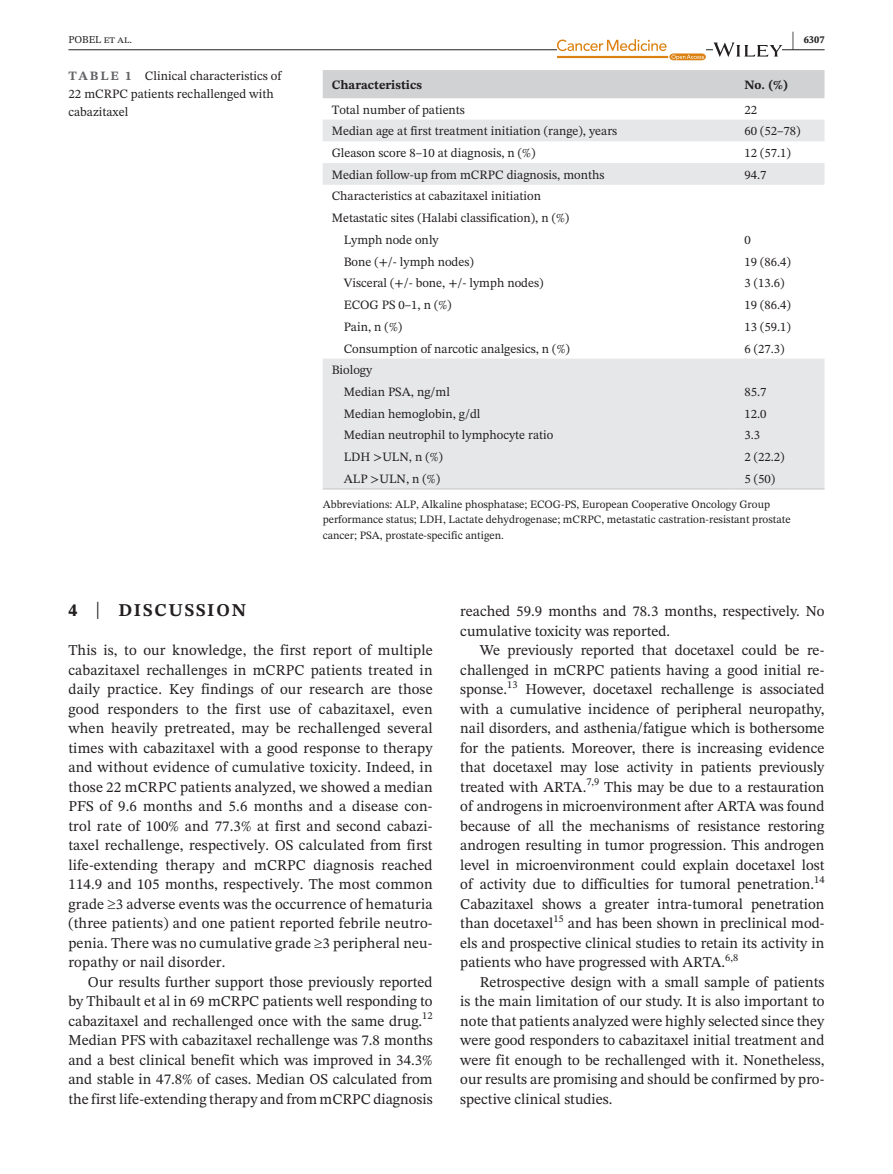
<style>
.page{position:relative;width:893px;height:1174px;background:#fff}
.page>*{position:absolute;margin:0;border:0;box-sizing:border-box;transform-origin:0 0}
.t1{font:700 21px "STIX Two Text";color:#231f20;scale:.42 1}
.t2{font:700 18px "STIX Two Text";letter-spacing:.1em;color:#231f20}
.t3{font:15px/19.5px "STIX Two Text";color:#231f20;text-align:justify}
.t4{font:12.75px/18px "STIX Two Text";color:#231f20}
.t5{font:700 12.75px "STIX Two Text";color:#231f20}
.t6{font:11.25px/15.8px "STIX Two Text";color:#231f20}
.t7{font:10.5px "STIX Two Text";color:#231f20}
.t8{font:700 10.5px "STIX Two Text";color:#231f20}
.s1{font-weight:700;color:#636366}
.s2{font-weight:400;font-size:23.7px}
</style>
<div class="page">
<hr style="left:68px;top:49px;width:756px;height:1px;background:#231f20">
<svg style="left:557px;top:39px;width:149px;height:21px"></svg>
<svg style="left:713px;top:43px;width:69px;height:14px"></svg>
<div style="left:323px;top:70px;width:501px;height:28px;background:#d1d2d4"></div>
<svg style="left:323px;top:120px;width:501px;height:368px"></svg>
<hr style="left:323px;top:488px;width:412px;height:1px;background:#d1d2d4">
<hr style="left:735px;top:488px;width:89px;height:1px;background:#d1d2d4">
<h1 class="t1" style="left:792px;top:24px;width:8px">|</h1>
<p class="t7" style="left:68px;top:32px;width:65px">POBEL et al.</p>
<p class="t8" style="left:804px;top:32px;width:22px">6307</p>
<p class="t4" style="left:68px;top:66px;width:214px"><span class="s1">TABLE 1</span> Clinical characteristics of<br>22 mCRPC patients rechallenged with cabazitaxel</p>
<p class="t5" style="left:332px;top:76px;width:92px">Characteristics</p>
<p class="t5" style="left:744px;top:76px;width:45px">No. (%)</p>
<p class="t4" style="left:332px;top:100px;width:135px">Total number of patients</p>
<p class="t4" style="left:744px;top:100px;width:14px">22</p>
<p class="t4" style="left:332px;top:122px;width:287px">Median age at first treatment initiation (range), years</p>
<p class="t4" style="left:744px;top:122px;width:57px">60 (52–78)</p>
<p class="t4" style="left:332px;top:144px;width:205px">Gleason score 8–10 at diagnosis, n (%)</p>
<p class="t4" style="left:744px;top:144px;width:48px">12 (57.1)</p>
<p class="t4" style="left:332px;top:165px;width:274px">Median follow-up from mCRPC diagnosis, months</p>
<p class="t4" style="left:744px;top:165px;width:24px">94.7</p>
<p class="t4" style="left:332px;top:187px;width:211px">Characteristics at cabazitaxel initiation</p>
<p class="t4" style="left:332px;top:209px;width:239px">Metastatic sites (Halabi classification), n (%)</p>
<p class="t4" style="left:344px;top:231px;width:97px">Lymph node only</p>
<p class="t4" style="left:744px;top:231px;width:8px">0</p>
<p class="t4" style="left:344px;top:252px;width:132px">Bone (+/- lymph nodes)</p>
<p class="t4" style="left:744px;top:252px;width:48px">19 (86.4)</p>
<p class="t4" style="left:344px;top:274px;width:201px">Visceral (+/- bone, +/- lymph nodes)</p>
<p class="t4" style="left:744px;top:274px;width:42px">3 (13.6)</p>
<p class="t4" style="left:344px;top:296px;width:109px">ECOG PS 0–1, n (%)</p>
<p class="t4" style="left:744px;top:296px;width:48px">19 (86.4)</p>
<p class="t4" style="left:344px;top:317px;width:60px">Pain, n (%)</p>
<p class="t4" style="left:744px;top:317px;width:48px">13 (59.1)</p>
<p class="t4" style="left:344px;top:339px;width:228px">Consumption of narcotic analgesics, n (%)</p>
<p class="t4" style="left:744px;top:339px;width:42px">6 (27.3)</p>
<p class="t4" style="left:344px;top:359px;width:108px;line-height:21.8px;text-indent:-12px">Biology<br>Median PSA, ng/ml</p>
<p class="t4" style="left:744px;top:383px;width:24px">85.7</p>
<p class="t4" style="left:344px;top:404px;width:138px">Median hemoglobin, g/dl</p>
<p class="t4" style="left:744px;top:404px;width:24px">12.0</p>
<p class="t4" style="left:344px;top:426px;width:211px">Median neutrophil to lymphocyte ratio</p>
<p class="t4" style="left:744px;top:426px;width:17px">3.3</p>
<p class="t4" style="left:344px;top:448px;width:101px">LDH &gt;ULN, n (%)</p>
<p class="t4" style="left:744px;top:448px;width:42px">2 (22.2)</p>
<p class="t4" style="left:344px;top:469px;width:98px">ALP &gt;ULN, n (%)</p>
<p class="t4" style="left:744px;top:469px;width:32px">5 (50)</p>
<p class="t6" style="left:323px;top:496px;width:469px">Abbreviations: ALP, Alkaline phosphatase; ECOG-PS, European Cooperative Oncology Group performance status; LDH, Lactate dehydrogenase; mCRPC, metastatic castration-resistant prostate cancer; PSA, prostate-specific antigen.</p>
<p class="t2" style="left:68px;top:597px;width:179px">4 <span class="s2">|</span> DISCUSSION</p>
<p class="t3" style="left:68px;top:640px;width:366px">This is, to our knowledge, the first report of multiple cabazitaxel rechallenges in mCRPC patients treated in daily practice. Key findings of our research are those good responders to the first use of cabazitaxel, even when heavily pretreated, may be rechallenged several times with cabazitaxel with a good response to therapy and without evidence of cumulative toxicity. Indeed, in those 22 mCRPC patients analyzed, we showed a median PFS of 9.6 months and 5.6 months and a disease con&shy;trol rate of 100% and 77.3% at first and second cabazi&shy;taxel rechallenge, respectively. OS calculated from first life-extending therapy and mCRPC diagnosis reached 114.9 and 105 months, respectively. The most common grade ≥3 adverse events was the occurrence of hematuria (three patients) and one patient reported febrile neutro&shy;penia. There was no cumulative grade ≥3 peripheral neu&shy;ropathy or nail disorder.</p>
<p class="t3" style="left:68px;top:972px;width:366px;text-indent:20px">Our results further support those previously reported by Thibault et al in 69 mCRPC patients well responding to cabazitaxel and rechallenged once with the same drug.<sup>12<br></sup>Median PFS with cabazitaxel rechallenge was 7.8 months and a best clinical benefit which was improved in 34.3% and stable in 47.8% of cases. Median OS calculated from the first life-extending therapy and from mCRPC diagnosis</p>
<p class="t3" style="left:460px;top:601px;width:366px">reached 59.9 months and 78.3 months, respectively. No cumulative toxicity was reported.</p>
<p class="t3" style="left:460px;top:640px;width:366px;text-indent:20px">We previously reported that docetaxel could be re&shy;challenged in mCRPC patients having a good initial re&shy;sponse.<sup>13</sup></p>
<p class="t3" style="left:460px;top:679px;width:366px;text-indent:65px">However, docetaxel rechallenge is associated with a cumulative incidence of peripheral neuropathy, nail disorders, and asthenia/fatigue which is bothersome for the patients. Moreover, there is increasing evidence that docetaxel may lose activity in patients previously treated with ARTA.</p>
<p class="t7" style="left:586px;top:774px;width:15px">7,9</p>
<p class="t3" style="left:460px;top:777px;width:366px;text-indent:144px">This may be due to a restauration of androgens in microenvironment after ARTA was found because of all the mechanisms of resistance restoring androgen resulting in tumor progression. This androgen level in microenvironment could explain docetaxel lost of activity due to difficulties for tumoral penetration.</p>
<p class="t7" style="left:814px;top:871px;width:12px">14</p>
<p class="t3" style="left:460px;top:894px;width:366px">Cabazitaxel shows a greater intra-tumoral penetration than docetaxel</p>
<p class="t7" style="left:553px;top:910px;width:12px">15</p>
<p class="t3" style="left:460px;top:913px;width:366px;text-indent:108px">and has been shown in preclinical mod&shy;els and prospective clinical studies to retain its activity in patients who have progressed with ARTA.</p>
<p class="t7" style="left:725px;top:949px;width:15px">6,8</p>
<p class="t3" style="left:460px;top:972px;width:366px;text-indent:20px">Retrospective design with a small sample of patients is the main limitation of our study. It is also important to note that patients analyzed were highly selected since they were good responders to cabazitaxel initial treatment and were fit enough to be rechallenged with it. Nonetheless, our results are promising and should be confirmed by pro&shy;spective clinical studies.</p>
</div>
